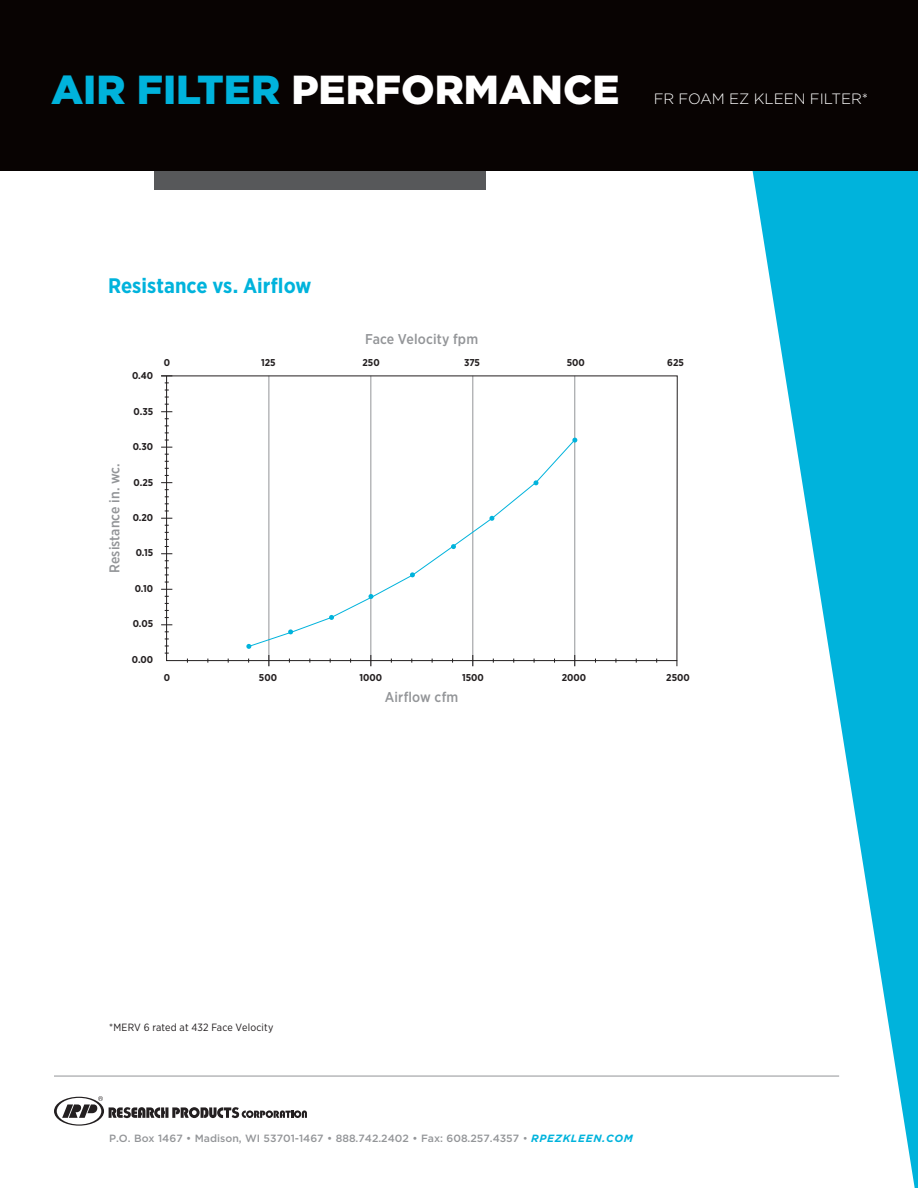
<style>
.page{position:relative;width:918px;height:1188px;background:#fff}
.page>*{position:absolute;margin:0;border:0;box-sizing:border-box;transform-origin:0 0}
.t1{font:900 40.5px "Gotham";color:#fff}
.t2{font:700 21px "Gotham Narrow";color:#00b3dc}
.t3{font:300 15px "Gotham";letter-spacing:-.005em;color:#fff}
.t4{font:500 14.25px "Gotham Narrow";color:#939598}
.t5{font:500 10.5px "Gotham";color:#939598}
.t6{font:10.5px "Gotham Narrow";letter-spacing:.015em;color:#231f20}
.t7{font:700 9.9px "Gotham Narrow";color:#231f20}
.s1{color:#00b3dc}
.s2{font-weight:400}
.s3{font-weight:700;font-style:italic;color:#00b3dc}
</style>
<div class="page">
<svg style="left:744px;top:170px;width:174px;height:1018px"></svg>
<div style="left:154px;top:169px;width:332px;height:21px;background:#57585a"></div>
<div style="left:0;top:0;width:918px;height:170px;background:#080302"></div>
<svg style="left:54px;top:1096px;width:253px;height:30px"></svg>
<hr style="left:54px;top:1076px;width:785px;height:1px;background:#939598">
<svg style="left:161px;top:375px;width:517px;height:292px"></svg>
<svg style="left:246px;top:644px;width:5px;height:5px"></svg>
<svg style="left:248px;top:439px;width:328px;height:208px"></svg>
<h1 class="t1" style="left:51px;top:61px;width:570px"><span class="s1">AIR FILTER</span> PERFORMANCE</h1>
<h3 class="t3" style="left:654px;top:89px;width:216px">FR FOAM EZ KLEEN FILTER*</h3>
<h2 class="t2" style="left:108px;top:272px;width:205px">Resistance vs. Airflow</h2>
<h3 class="t4" style="left:365px;top:330px;width:115px">Face Velocity fpm</h3>
<h3 class="t4" style="left:105px;top:573px;width:111px;rotate:-90deg">Resistance in. wc.</h3>
<p class="t7" style="left:132px;top:370px;width:23px">0.40</p>
<p class="t7" style="left:134px;top:405px;width:21px">0.35</p>
<p class="t7" style="left:133px;top:440px;width:22px">0.30</p>
<p class="t7" style="left:134px;top:476px;width:21px">0.25</p>
<p class="t7" style="left:133px;top:511px;width:22px">0.20</p>
<p class="t7" style="left:136px;top:547px;width:19px">0.15</p>
<p class="t7" style="left:135px;top:582px;width:20px">0.10</p>
<p class="t7" style="left:133px;top:617px;width:22px">0.05</p>
<p class="t7" style="left:132px;top:653px;width:23px">0.00</p>
<p class="t7" style="left:164px;top:356px;width:8px">0</p>
<p class="t7" style="left:261px;top:356px;width:16px">125</p>
<p class="t7" style="left:363px;top:356px;width:19px">250</p>
<p class="t7" style="left:464px;top:356px;width:17px">375</p>
<p class="t7" style="left:567px;top:356px;width:20px">500</p>
<p class="t7" style="left:667px;top:356px;width:18px">625</p>
<p class="t7" style="left:164px;top:671px;width:8px">0</p>
<p class="t7" style="left:259px;top:671px;width:20px">500</p>
<p class="t7" style="left:359px;top:671px;width:24px">1000</p>
<p class="t7" style="left:462px;top:671px;width:23px">1500</p>
<p class="t7" style="left:562px;top:671px;width:26px">2000</p>
<p class="t7" style="left:666px;top:671px;width:25px">2500</p>
<h3 class="t4" style="left:385px;top:688px;width:75px">Airflow cfm</h3>
<p class="t6" style="left:109px;top:1021px;width:166px">*MERV 6 rated at 432 Face Velocity</p>
<p class="t5" style="left:109px;top:1132px;width:525px">P.O. Box 1467 • Madison, WI 53701-1467 • 888.742.2402 • Fax: 608.257.4357 <span class="s2">•</span> <span class="s3">RPEZKLEEN.COM</span></p>
</div>
